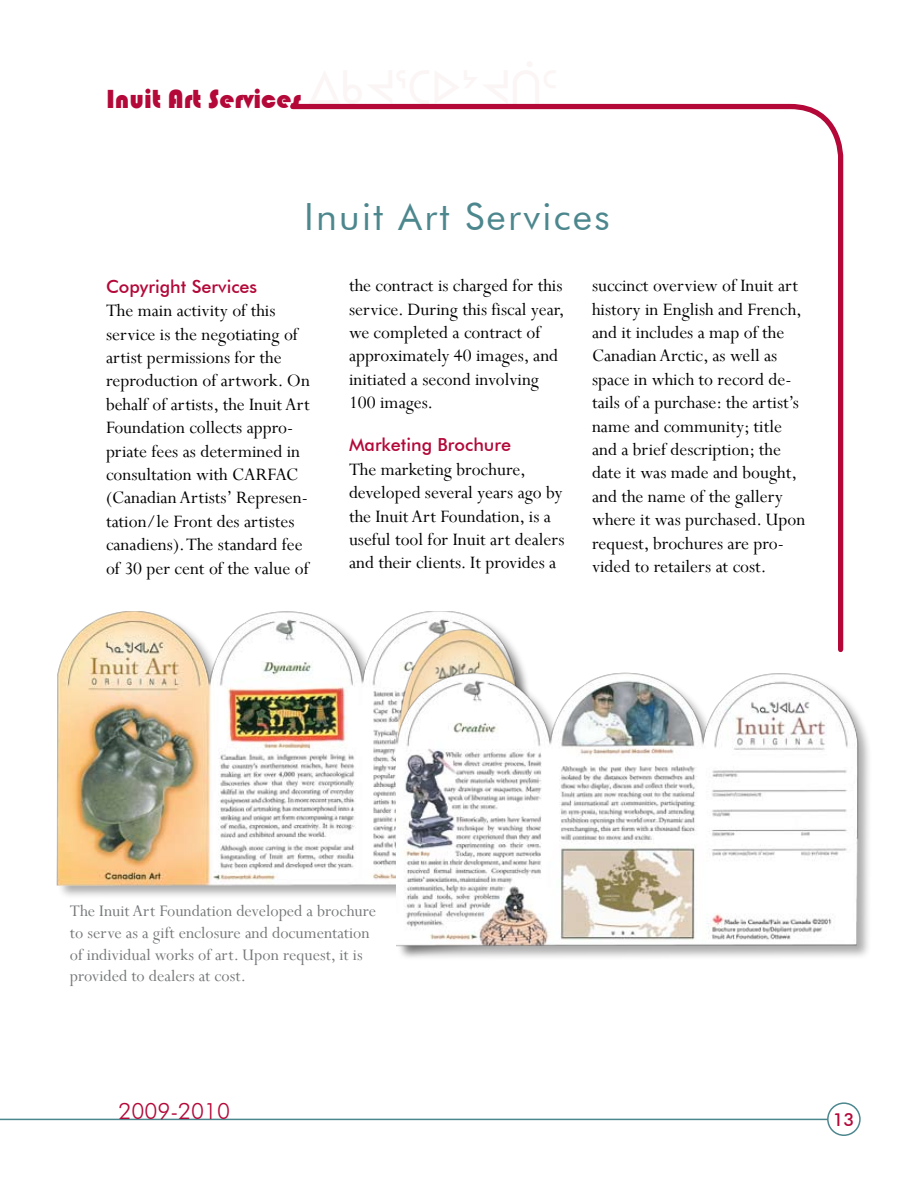
<style>
.page{position:relative;width:918px;height:1188px;background:#fff}
.page>*{position:absolute;margin:0;border:0;box-sizing:border-box;transform-origin:0 0}
.t1{font:37.5px "Futura BT";letter-spacing:.06em;color:#4d878e}
.t2{font:27px "Bauhaus 93";color:#b30838}
.t3{font:300 22.5px "Futura BT";color:#b30838}
.t4{font:19.5px/23.4px "Perpetua";color:#000}
.t5{font:18px/21.6px "Perpetua";color:#757779}
.t6{font:500 18px "Futura BT";color:#b30838}
.s1{font-family:"Pro Syl";font-size:48px;color:#fbf5f5}
</style>
<div class="page">
<hr style="left:0;top:1119px;width:828px;height:1px;background:#4d878e">
<div style="left:827px;top:1102px;width:34px;height:34px;border:2px solid #4d878e;border-radius:50%"></div>
<div style="left:57px;top:611px;width:473px;height:289px;background:#000;opacity:.33"></div>
<img style="left:56px;top:611px;width:342px;height:276px">
<img style="left:398px;top:655px;width:119px;height:17px">
<div style="left:396px;top:672px;width:477px;height:288px;background:#000;opacity:.33"></div>
<img style="left:397px;top:673px;width:472px;height:275px">
<svg style="left:288px;top:103px;width:556px;height:552px"></svg>
<h2 class="t2" style="left:106px;top:84px;width:453px">Inuit Art Services <span class="s1">WVJ3BS0J]T5</span></h2>
<h1 class="t1" style="left:304px;top:193px;width:307px">Inuit Art Services</h1>
<p class="t6" style="left:106px;top:275px;width:153px">Copyright Services</p>
<p class="t4" style="left:106px;top:298px;width:206px">The main activity of this service is the negotiating of artist permissions for the reproduction of artwork. On behalf of artists, the Inuit Art<br>Foundation collects appro&shy;priate fees as determined in consultation with CARFAC (Canadian Artists’ Represen&shy;tation/le Front des artistes canadiens). The standard fee of 30 per cent of the value of</p>
<p class="t4" style="left:349px;top:274px;width:217px">the contract is charged for this service. During this fiscal year, we completed a contract of approximately 40 images, and initiated a second involving<br>100 images.</p>
<p class="t6" style="left:349px;top:434px;width:164px">Marketing Brochure</p>
<p class="t4" style="left:349px;top:457px;width:217px">The marketing brochure, developed several years ago by the Inuit Art Foundation, is a useful tool for Inuit art dealers and their clients. It provides a</p>
<p class="t4" style="left:592px;top:274px;width:215px">succinct overview of Inuit art history in English and French, and it includes a map of the<br>Canadian Arctic, as well as space in which to record de&shy;tails of a purchase: the artist’s name and community; title and a brief description; the date it was made and bought, and the name of the gallery where it was purchased. Upon request, brochures are pro&shy;vided to retailers at cost.</p>
<p class="t5" style="left:70px;top:900px;width:308px">The Inuit Art Foundation developed a brochure to serve as a gift enclosure and documentation of individual works of art. Upon request, it is provided to dealers at cost.</p>
<p class="t3" style="left:118px;top:1097px;width:113px">2009-2010</p>
<p class="t6" style="left:833px;top:1109px;width:23px">13</p>
</div>
